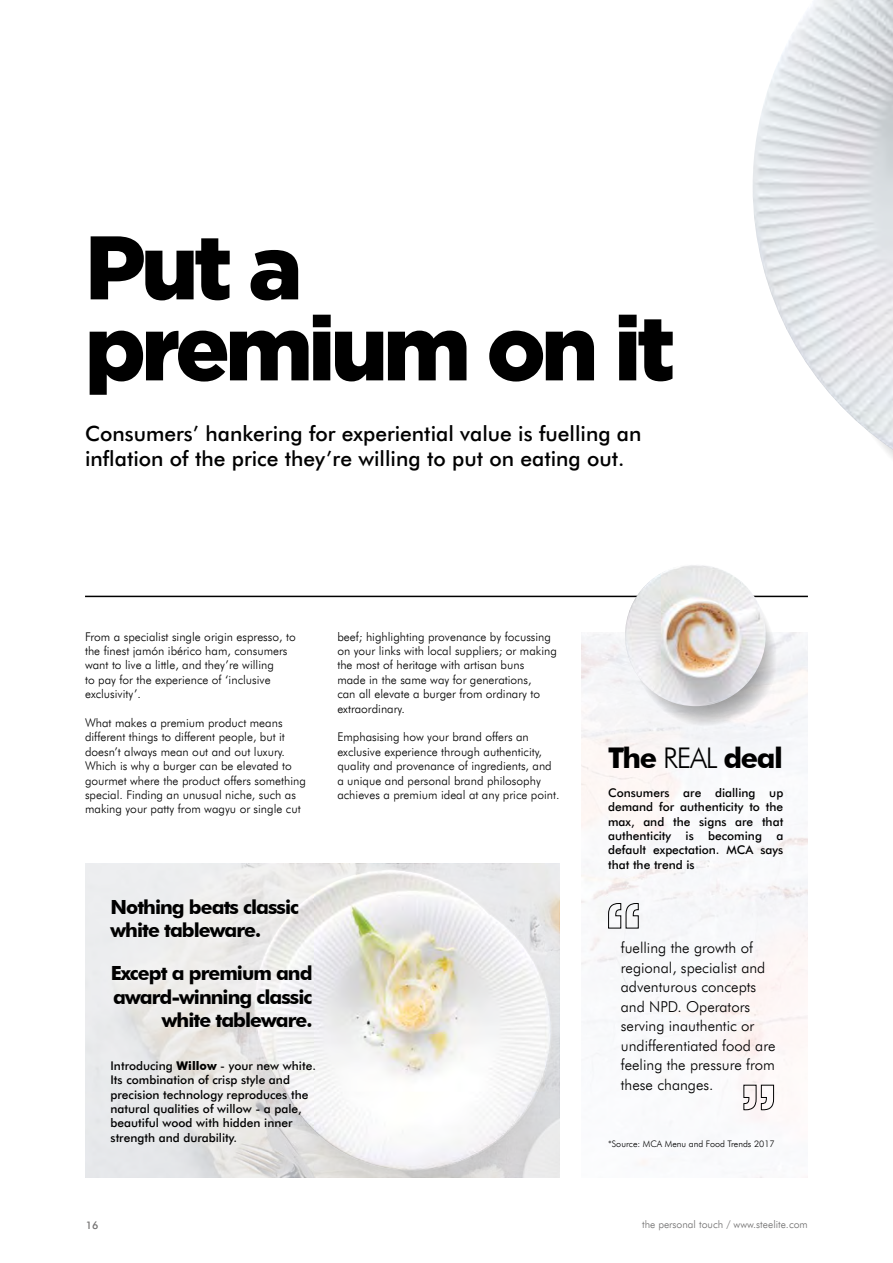
<style>
.page{position:relative;width:893px;height:1263px;background:#fff}
.page>*{position:absolute;margin:0;border:0;box-sizing:border-box;transform-origin:0 0}
.t1{font:900 90px/81px "Gotham";letter-spacing:-.05em;color:#000}
.t2{font:700 28.5px "Futura BT";letter-spacing:-.05em;color:#000}
.t3{font:500 21px/25.2px "Futura BT";color:#000}
.t4{font:700 19.5px/23.4px "Futura BT";letter-spacing:-.05em;color:#000}
.t5{font:300 15px/19.5px "Futura BT";color:#000}
.t6{font:300 12px/14.4px "Futura BT";color:#000}
.t7{font:500 12px/14.4px "Futura BT";color:#000;text-align:justify}
.t8{font:300 10.5px "Futura BT";color:#706f6f}
.t9{font:500 10.5px "Futura BT";color:#706f6f}
.t10{font:300 9px "Futura BT";color:#000}
.s1{font-weight:700}
.s2{font-weight:300}
</style>
<div class="page">
<svg style="left:85px;top:863px;width:475px;height:315px;fill:#ebebeb"></svg>
<hr style="left:85px;top:596px;width:723px;height:1px;background:#000">
<img style="left:753px;top:0;width:140px;height:450px">
<svg style="left:623px;top:595px;width:162px;height:140px"></svg>
<img style="left:625px;top:565px;width:141px;height:141px">
<svg style="left:608px;top:903px;width:31px;height:26px"></svg>
<svg style="left:743px;top:1084px;width:31px;height:26px"></svg>
<h1 class="t1" style="left:85px;top:225px;width:592px">Put a premium on it</h1>
<h3 class="t3" style="left:85px;top:420px;width:558px">Consumers’ hankering for experiential value is fuelling an inflation of the price they’re willing to put on eating out.</h3>
<p class="t6" style="left:85px;top:629px;width:212px">From a specialist single origin espresso, to the finest jamón ibérico ham, consumers want to live a little, and they’re willing<br>to pay for the experience of ‘inclusive exclusivity’.</p>
<p class="t6" style="left:85px;top:715px;width:222px">What makes a premium product means different things to different people, but it doesn’t always mean out and out luxury.<br>Which is why a burger can be elevated to gourmet where the product offers something special. Finding an unusual niche, such as making your patty from wagyu or single cut</p>
<p class="t6" style="left:337px;top:629px;width:221px">beef; highlighting provenance by focussing on your links with local suppliers; or making the most of heritage with artisan buns<br>made in the same way for generations,<br>can all elevate a burger from ordinary to extraordinary.</p>
<p class="t6" style="left:337px;top:730px;width:224px">Emphasising how your brand offers an exclusive experience through authenticity, quality and provenance of ingredients, and a unique and personal brand philosophy achieves a premium ideal at any price point.</p>
<h3 class="t4" style="left:111px;top:895px;width:190px">Nothing beats classic white tableware.</h3>
<h3 class="t4" style="left:111px;top:961px;width:203px;text-align:right">Except a premium and award-winning classic white tableware.</h3>
<p class="t7" style="left:111px;top:1058px;width:207px;text-align:left">Introducing <span class="s1">Willow</span> - your new white.<br>Its combination of crisp style and precision technology reproduces the natural qualities of willow - a pale, beautiful wood with hidden inner strength and durability.</p>
<h2 class="t2" style="left:608px;top:740px;width:176px">The <span class="s2">REAL</span> deal</h2>
<p class="t7" style="left:608px;top:785px;width:177px">Consumers are dialling up demand for authenticity to the max, and the signs are that authenticity is becoming a default expectation. MCA says that the trend is</p>
<p class="t5" style="left:621px;top:938px;width:156px">fuelling the growth of regional, specialist and adventurous concepts and NPD. Operators serving inauthentic or undifferentiated food are feeling the pressure from these changes.</p>
<p class="t10" style="left:608px;top:1138px;width:168px">*Source: MCA Menu and Food Trends 2017</p>
<p class="t9" style="left:86px;top:1219px;width:14px">16</p>
<p class="t8" style="left:642px;top:1218px;width:167px">the personal touch / www.steelite.com</p>
</div>
